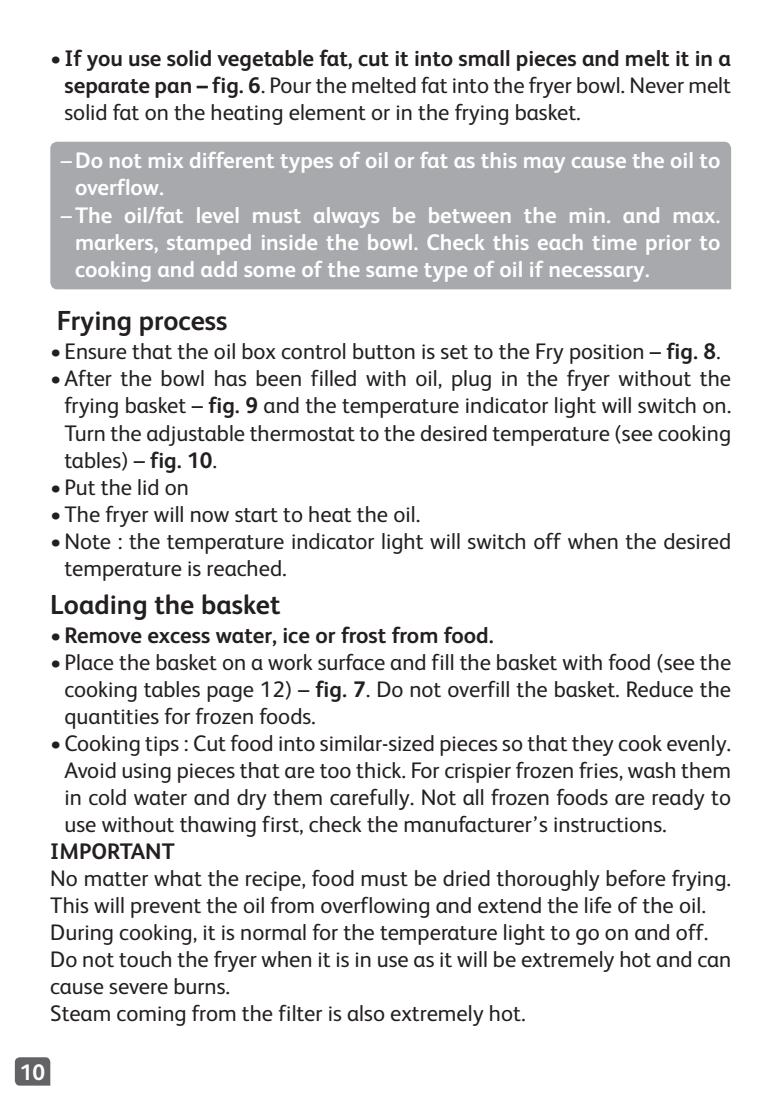
<style>
.page{position:relative;width:780px;height:1106px;background:#fff}
.page>*{position:absolute;margin:0;border:0;box-sizing:border-box;transform-origin:0 0}
.t1{font:700 27.5px "FS Albert";color:#231f20}
.t2{font:22.5px/27px "FS Albert";color:#231f20;text-align:justify}
.t3{font:700 22.5px "FS Albert";color:#fff}
.t4{font:700 22.5px "FS Albert";color:#231f20}
.s1{font-weight:700}
.s2{font-weight:400}
</style>
<div class="page">
<div style="left:50px;top:142px;width:681px;height:147px;background:#a8a9ad"></div>
<svg style="left:15px;top:1057px;width:35px;height:28px"></svg>
<p class="t2" style="left:64px;top:45px;width:668px;text-indent:-14px">•<span class="s1">If you use solid vegetable fat, cut it into small pieces and melt it in a separate pan – fig. 6</span>. Pour the melted fat into the fryer bowl. Never melt solid fat on the heating element or in the frying basket.</p>
<p class="t3" style="left:61px;top:148px;width:660px"><span class="s2">–</span>Do not mix different types of oil or fat as this may cause the oil to</p>
<p class="t3" style="left:75px;top:175px;width:90px">overflow.</p>
<p class="t3" style="left:61px;top:202px;width:661px"><span class="s2">–</span>The oil/fat level must always be between the min. and max.</p>
<p class="t3" style="left:75px;top:229px;width:646px">markers, stamped inside the bowl. Check this each time prior to</p>
<p class="t3" style="left:75px;top:256px;width:576px">cooking and add some of the same type of oil if necessary.</p>
<p class="t1" style="left:57px;top:305px;width:172px">Frying process</p>
<p class="t2" style="left:50px;top:338px;width:671px">•Ensure that the oil box control button is set to the Fry position – <span class="s1">fig. 8</span>.</p>
<p class="t2" style="left:64px;top:365px;width:668px;text-indent:-14px">•After the bowl has been filled with oil, plug in the fryer without the frying basket – <span class="s1">fig. 9</span> and the temperature indicator light will switch on.<br>Turn the adjustable thermostat to the desired temperature (see cooking tables) – <span class="s1">fig. 10</span>.</p>
<p class="t2" style="left:50px;top:473px;width:140px">•Put the lid on</p>
<p class="t2" style="left:50px;top:500px;width:371px">•The fryer will now start to heat the oil.</p>
<p class="t2" style="left:64px;top:527px;width:668px;text-indent:-14px">•Note : the temperature indicator light will switch off when the desired temperature is reached.</p>
<p class="t1" style="left:50px;top:588px;width:232px">Loading the basket</p>
<p class="t4" style="left:50px;top:622px;width:445px">•Remove excess water, ice or frost from food.</p>
<p class="t2" style="left:64px;top:648px;width:668px;text-indent:-14px">•Place the basket on a work surface and fill the basket with food (see the cooking tables page 12) – <span class="s1">fig. 7</span>. Do not overfill the basket. Reduce the quantities for frozen foods.</p>
<p class="t2" style="left:64px;top:729px;width:668px;text-indent:-14px">•Cooking tips : Cut food into similar-sized pieces so that they cook evenly.<br>Avoid using pieces that are too thick. For crispier frozen fries, wash them in cold water and dry them carefully. Not all frozen foods are ready to use without thawing first, check the manufacturer’s instructions.</p>
<p class="t4" style="left:50px;top:838px;width:126px">IMPORTANT</p>
<p class="t2" style="left:50px;top:864px;width:682px;text-align:left">No matter what the recipe, food must be dried thoroughly before frying.<br>This will prevent the oil from overflowing and extend the life of the oil.<br>During cooking, it is normal for the temperature light to go on and off.<br>Do not touch the fryer when it is in use as it will be extremely hot and can cause severe burns.<br>Steam coming from the filter is also extremely hot.</p>
<p class="t3" style="left:20px;top:1058px;width:27px">10</p>
</div>
